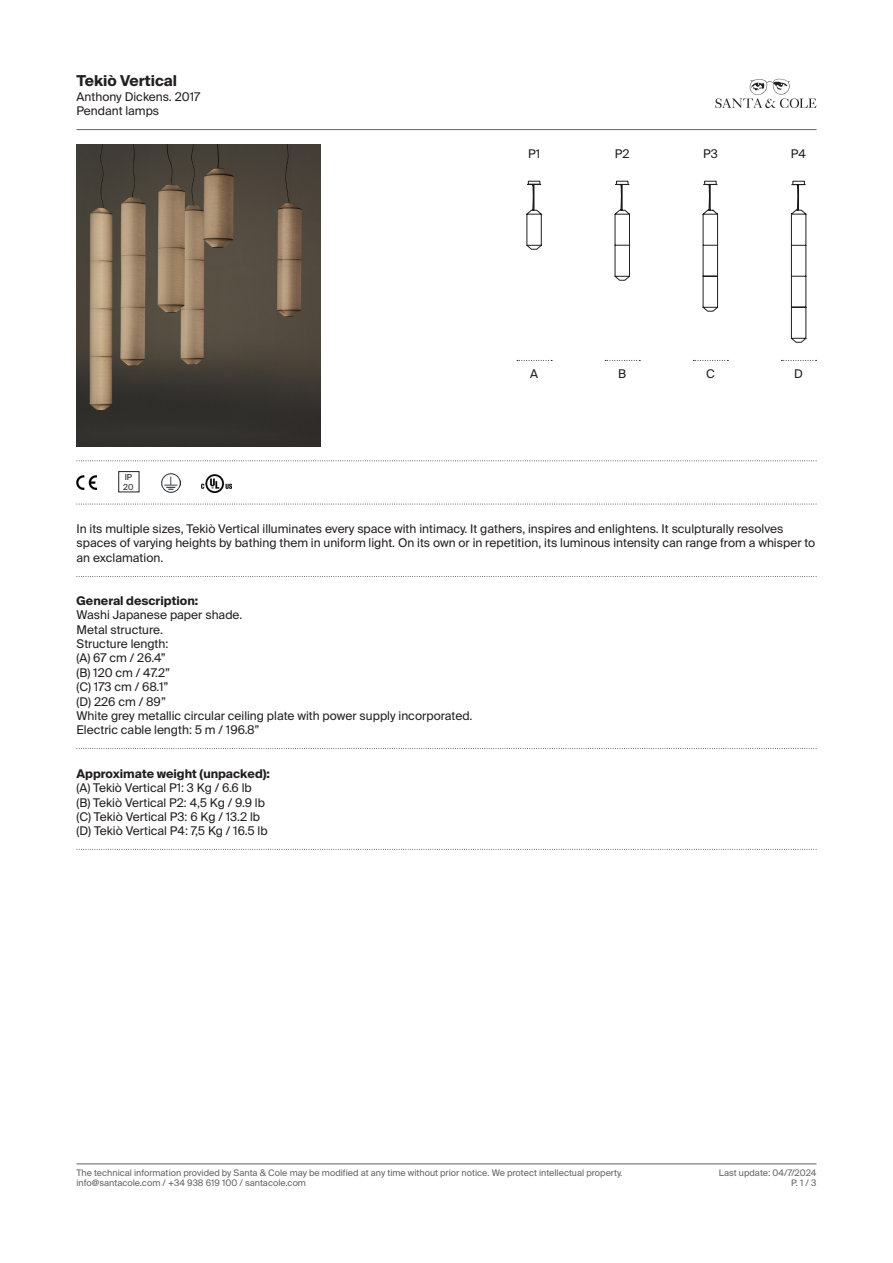
<style>
.page{position:relative;width:893px;height:1263px;background:#fff}
.page>*{position:absolute;margin:0;border:0;box-sizing:border-box;transform-origin:0 0}
.t1{font:700 15px "Suisse Intl";color:#231f20}
.t2{font:12px/14.4px "Suisse Intl";color:#231f20}
.t3{font:700 12px "Suisse Intl";color:#231f20}
.t4{font:9px "Suisse Intl";color:#636366}
.t5{font:8.25px "Suisse Intl";color:#231f20}
.s1{font-weight:700}
</style>
<div class="page">
<svg style="left:715px;top:79px;width:101px;height:29px"></svg>
<hr style="left:77px;top:129px;width:739px;height:1px;background:#636366">
<hr style="left:77px;top:1163px;width:739px;height:1px;background:#636366">
<svg style="left:77px;top:460px;width:740px;height:1px"></svg>
<svg style="left:77px;top:504px;width:740px;height:1px"></svg>
<svg style="left:77px;top:849px;width:740px;height:1px"></svg>
<svg style="left:77px;top:576px;width:740px;height:1px"></svg>
<img style="left:77px;top:475px;width:19px;height:14px">
<svg style="left:781px;top:360px;width:35px;height:1px"></svg>
<svg style="left:693px;top:360px;width:35px;height:1px"></svg>
<svg style="left:605px;top:360px;width:35px;height:1px"></svg>
<svg style="left:517px;top:360px;width:35px;height:1px"></svg>
<svg style="left:526px;top:181px;width:16px;height:69px"></svg>
<svg style="left:614px;top:181px;width:16px;height:100px"></svg>
<svg style="left:703px;top:181px;width:15px;height:131px"></svg>
<svg style="left:791px;top:181px;width:15px;height:162px"></svg>
<img style="left:162px;top:474px;width:18px;height:18px">
<img style="left:202px;top:474px;width:29px;height:18px">
<svg style="left:77px;top:748px;width:740px;height:1px"></svg>
<img style="left:77px;top:144px;width:243px;height:302px">
<p class="t1" style="left:77px;top:72px;width:102px">Tekiò Vertical</p>
<p class="t2" style="left:77px;top:89px;width:125px">Anthony Dickens. 2017<br>Pendant lamps</p>
<p class="t5" style="left:125px;top:472px;width:9px">IP</p>
<p class="t5" style="left:123px;top:482px;width:12px">20</p>
<p class="t2" style="left:528px;top:147px;width:14px">P1</p>
<p class="t2" style="left:615px;top:147px;width:16px">P2</p>
<p class="t2" style="left:703px;top:147px;width:16px">P3</p>
<p class="t2" style="left:791px;top:147px;width:17px">P4</p>
<p class="t2" style="left:530px;top:366px;width:9px">A</p>
<p class="t2" style="left:618px;top:366px;width:10px">B</p>
<p class="t2" style="left:706px;top:366px;width:10px">C</p>
<p class="t2" style="left:794px;top:366px;width:10px">D</p>
<p class="t2" style="left:77px;top:521px;width:740px">In its multiple sizes, Tekiò Vertical illuminates every space with intimacy. It gathers, inspires and enlightens. It sculpturally resolves spaces of varying heights by bathing them in uniform light. On its own or in repetition, its luminous intensity can range from a whisper to an exclamation.</p>
<p class="t2" style="left:77px;top:593px;width:167px"><span class="s1">General description:<br></span>Washi Japanese paper shade.<br>Metal structure.</p>
<p class="t2" style="left:77px;top:637px;width:93px">Structure length:</p>
<p class="t2" style="left:77px;top:651px;width:91px">(A) 67 cm / 26.4”</p>
<p class="t2" style="left:77px;top:665px;width:95px">(B) 120 cm / 47.2”</p>
<p class="t2" style="left:77px;top:680px;width:93px">(C) 173 cm / 68.1”</p>
<p class="t2" style="left:77px;top:694px;width:91px">(D) 226 cm / 89”</p>
<p class="t2" style="left:77px;top:709px;width:398px">White grey metallic circular ceiling plate with power supply incorporated.</p>
<p class="t2" style="left:77px;top:723px;width:184px">Electric cable length: 5 m / 196.8”</p>
<p class="t3" style="left:77px;top:766px;width:195px">Approximate weight (unpacked):</p>
<p class="t2" style="left:77px;top:781px;width:177px">(A) Tekiò Vertical P1: 3 Kg / 6.6 lb</p>
<p class="t2" style="left:77px;top:795px;width:190px">(B) Tekiò Vertical P2: 4,5 Kg / 9.9 lb</p>
<p class="t2" style="left:77px;top:809px;width:185px">(C) Tekiò Vertical P3: 6 Kg / 13.2 lb</p>
<p class="t2" style="left:77px;top:824px;width:193px">(D) Tekiò Vertical P4: 7,5 Kg / 16.5 lb</p>
<p class="t4" style="left:77px;top:1167px;width:547px">The technical information provided by Santa &amp; Cole may be modified at any time without prior notice. We protect intellectual property.</p>
<p class="t4" style="left:719px;top:1167px;width:99px">Last update: 04/7/2024</p>
<p class="t4" style="left:77px;top:1178px;width:231px">info@santacole.com / +34 938 619 100 / santacole.com</p>
<p class="t4" style="left:791px;top:1178px;width:27px">P. 1 / 3</p>
</div>
